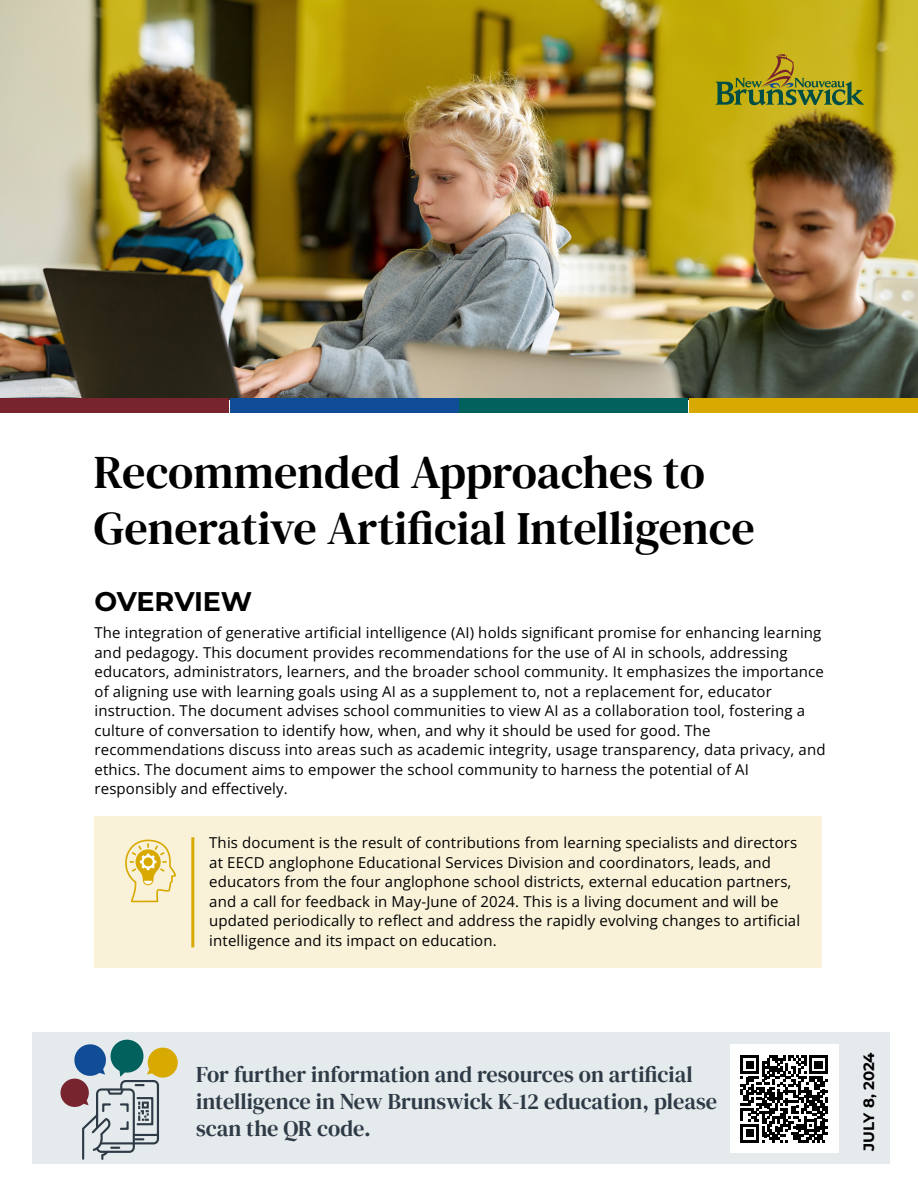
<style>
.page{position:relative;width:918px;height:1188px;background:#fff}
.page>*{position:absolute;margin:0;border:0;box-sizing:border-box;transform-origin:0 0}
.t1{font:46.5px/55.8px "DM Serif Text";color:#000}
.t2{font:700 27px "Montserrat";letter-spacing:-.01em;color:#000}
.t3{font:22.5px/27px "DM Serif Text";color:#2e3b46}
.t4{font:15px/19.5px "Open Sans";letter-spacing:.01em;color:#000}
.t5{font:700 15px "Montserrat";letter-spacing:-.005em;color:#000}
</style>
<div class="page">
<div style="left:32px;top:1032px;width:858px;height:132px;background:#e5eaed"></div>
<svg style="left:60px;top:1040px;width:118px;height:120px"></svg>
<div style="left:730px;top:1045px;width:108px;height:108px;background:#fff"></div>
<svg style="left:741px;top:1055px;width:87px;height:87px"></svg>
<div style="left:94px;top:816px;width:728px;height:152px;background:#f9f2d9"></div>
<img style="left:0;top:0;width:918px;height:400px">
<div style="left:0;top:398px;width:229px;height:15px;background:#78242f"></div>
<div style="left:230px;top:398px;width:229px;height:15px;background:#114d97"></div>
<div style="left:459px;top:398px;width:229px;height:15px;background:#00615d"></div>
<div style="left:689px;top:398px;width:229px;height:15px;background:#d8a900"></div>
<svg style="left:716px;top:54px;width:148px;height:51px;background:#9d9920"></svg>
<hr style="left:191px;top:837px;width:3px;height:110px;background:#d8a900">
<svg style="left:125px;top:840px;width:51px;height:62px"></svg>
<h1 class="t1" style="left:94px;top:445px;width:662px">Recommended Approaches to<br>Generative Artificial Intelligence</h1>
<h2 class="t2" style="left:94px;top:582px;width:159px">OVERVIEW</h2>
<p class="t4" style="left:94px;top:623px;width:733px">The integration of generative artificial intelligence (AI) holds significant promise for enhancing learning and pedagogy. This document provides recommendations for the use of AI in schools, addressing educators, administrators, learners, and the broader school community. It emphasizes the importance of aligning use with learning goals using AI as a supplement to, not a replacement for, educator instruction. The document advises school communities to view AI as a collaboration tool, fostering a culture of conversation to identify how, when, and why it should be used for good. The recommendations discuss into areas such as academic integrity, usage transparency, data privacy, and ethics. The document aims to empower the school community to harness the potential of AI responsibly and effectively.</p>
<p class="t4" style="left:209px;top:833px;width:592px">This document is the result of contributions from learning specialists and directors at EECD anglophone Educational Services Division and coordinators, leads, and educators from the four anglophone school districts, external education partners, and a call for feedback in May-June of 2024. This is a living document and will be updated periodically to reflect and address the rapidly evolving changes to artificial intelligence and its impact on education.</p>
<h3 class="t3" style="left:196px;top:1061px;width:522px">For further information and resources on artificial intelligence in New Brunswick K-12 education, please scan the QR code.</h3>
<p class="t5" style="left:858px;top:1151px;width:100px;rotate:-90deg">JULY 8, 2024</p>
</div>
